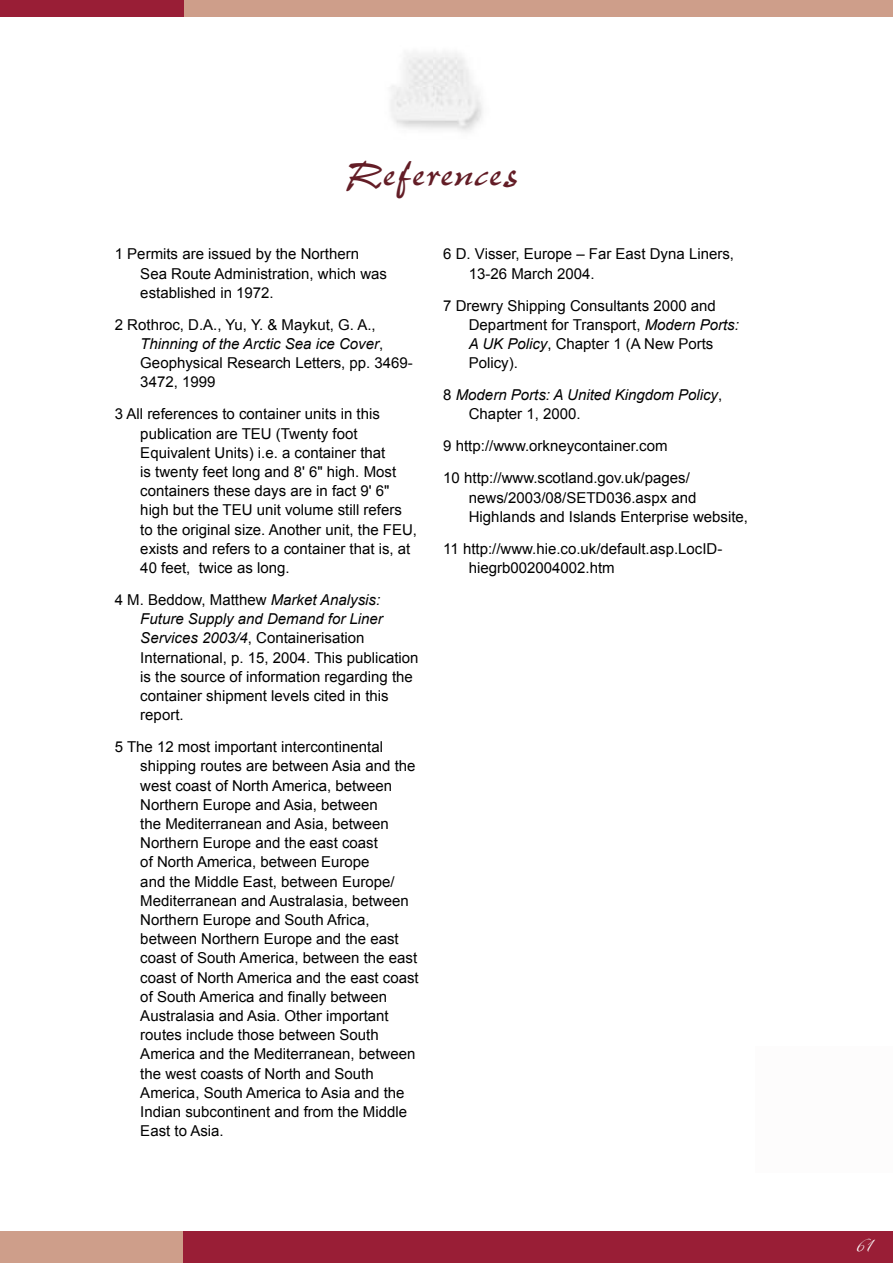
<style>
.page{position:relative;width:893px;height:1263px;background:#fff}
.page>*{position:absolute;margin:0;border:0;box-sizing:border-box;transform-origin:0 0}
.t1{font:42px "Pepita";letter-spacing:.005em;color:#631d26;scale:1.1 1}
.t2{font:27px "Zapfino";color:#fff;scale:1.05 1}
.t3{font:15px/19.2px "Arial";color:#000}
.t4{font:italic 15px/19.2px "Arial";color:#000}
.s1{font-style:italic}
.s2{font-style:normal}
</style>
<div class="page">
<div style="left:0;top:1231px;width:184px;height:32px;background:#ce9e8a"></div>
<div style="left:184px;top:1231px;width:709px;height:32px;background:#991e36"></div>
<div style="left:184px;top:0;width:709px;height:16px;background:#ce9e8a"></div>
<div style="left:0;top:0;width:184px;height:16px;background:#991e36"></div>
<h1 class="t1" style="left:345px;top:152px;width:158px">References</h1>
<p class="t3" style="left:140px;top:245px;width:248px;text-indent:-26px">1 Permits are issued by the Northern<br>Sea Route Administration, which was established in 1972.</p>
<p class="t3" style="left:140px;top:315px;width:274px;text-indent:-26px">2 Rothroc, D.A., Yu, Y. &amp; Maykut, G. A.,<br><span class="s1">Thinning of the Arctic Sea ice Cover</span>,<br>Geophysical Research Letters, pp. 3469-<br>3472, 1999</p>
<p class="t3" style="left:140px;top:404px;width:278px;text-indent:-26px">3 All references to container units in this publication are TEU (Twenty foot Equivalent Units) i.e. a container that<br>is twenty feet long and 8' 6" high. Most containers these days are in fact 9' 6" high but the TEU unit volume still refers to the original size. Another unit, the FEU, exists and refers to a container that is, at 40 feet, twice as long.</p>
<p class="t3" style="left:140px;top:590px;width:280px;text-indent:-26px">4 M. Beddow, Matthew <span class="s1">Market Analysis:<br>Future Supply and Demand for Liner Services 2003/4</span>, Containerisation International, p. 15, 2004. This publication is the source of information regarding the container shipment levels cited in this report.</p>
<p class="t3" style="left:140px;top:737px;width:280px;text-indent:-26px">5 The 12 most important intercontinental shipping routes are between Asia and the west coast of North America, between Northern Europe and Asia, between<br>the Mediterranean and Asia, between Northern Europe and the east coast<br>of North America, between Europe<br>and the Middle East, between Europe/ Mediterranean and Australasia, between Northern Europe and South Africa, between Northern Europe and the east coast of South America, between the east coast of North America and the east coast of South America and finally between Australasia and Asia. Other important routes include those between South America and the Mediterranean, between the west coasts of North and South America, South America to Asia and the Indian subcontinent and from the Middle East to Asia.</p>
<p class="t3" style="left:469px;top:245px;width:267px;text-indent:-26px">6 D. Visser, Europe – Far East Dyna Liners,<br>13-26 March 2004.</p>
<p class="t3" style="left:469px;top:296px;width:272px;text-indent:-26px">7 Drewry Shipping Consultants 2000 and<br>Department for Transport, <span class="s1">Modern Ports:<br>A UK Policy</span>, Chapter 1 (A New Ports<br>Policy).</p>
<p class="t4" style="left:469px;top:385px;width:255px;text-indent:-26px"><span class="s2">8</span> Modern Ports: A United Kingdom Policy<span class="s2">,<br>Chapter 1, 2000.</span></p>
<p class="t3" style="left:443px;top:430px;width:248px;line-height:32px">9 http://www.orkneycontainer.com<br>10 http://www.scotland.gov.uk/pages/</p>
<p class="t3" style="left:469px;top:488px;width:281px">news/2003/08/SETD036.aspx and<br>Highlands and Islands Enterprise website,</p>
<p class="t3" style="left:469px;top:539px;width:255px;text-indent:-26px">11 http://www.hie.co.uk/default.asp.LocID&shy;hiegrb002004002.htm</p>
<h2 class="t2" style="left:855px;top:1226px;width:18px">61</h2>
</div>
